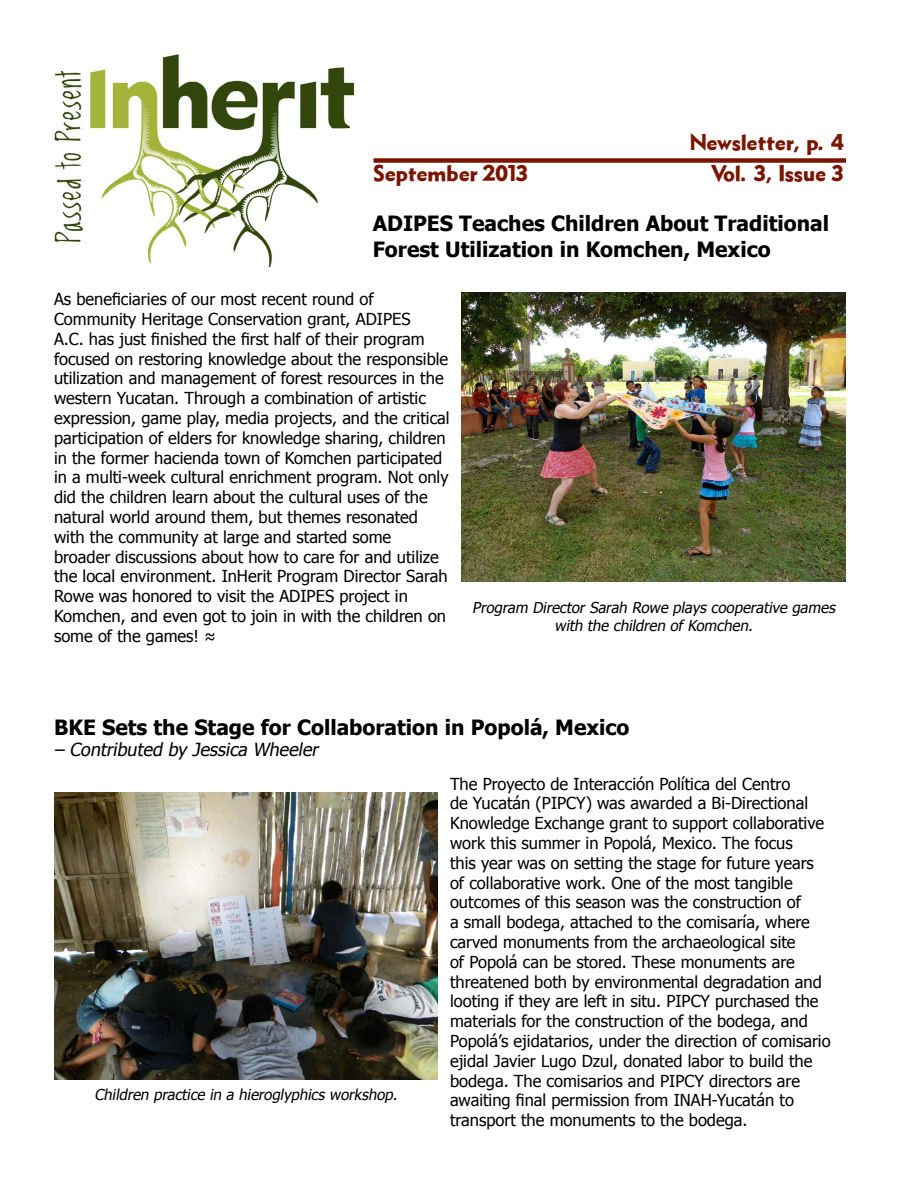
<style>
.page{position:relative;width:900px;height:1200px;background:#fff}
.page>*{position:absolute;margin:0;border:0;box-sizing:border-box;transform-origin:0 0}
.t1{font:700 21px/25.2px "Tahoma";color:#000}
.t2{font:21px "Metro Black HPLHS";letter-spacing:.03em;color:#7a1600}
.t3{font:italic 18px "Tahoma";color:#000}
.t4{font:16.5px/19.8px "Tahoma";color:#000}
.t5{font:italic 15px/18px "Tahoma";color:#000;text-align:center}
</style>
<div class="page">
<img style="left:54px;top:54px;width:300px;height:213px">
<div style="left:374px;top:158px;width:472px;height:5px;background:#7a1600"></div>
<img style="left:54px;top:792px;width:384px;height:288px">
<img style="left:461px;top:292px;width:385px;height:289px">
<p class="t2" style="left:690px;top:131px;width:155px">Newsletter, p. 4</p>
<p class="t2" style="left:374px;top:163px;width:155px">September 2013</p>
<p class="t2" style="left:711px;top:163px;width:133px">Vol. 3, Issue 3</p>
<p class="t1" style="left:373px;top:210px;width:458px">ADIPES Teaches Children About Traditional<br>Forest Utilization in Komchen, Mexico</p>
<p class="t4" style="left:54px;top:288px;width:397px">As beneficiaries of our most recent round of Community Heritage Conservation grant, ADIPES<br>A.C. has just finished the first half of their program focused on restoring knowledge about the responsible utilization and management of forest resources in the western Yucatan. Through a combination of artistic expression, game play, media projects, and the critical participation of elders for knowledge sharing, children in the former hacienda town of Komchen participated in a multi-week cultural enrichment program. Not only did the children learn about the cultural uses of the natural world around them, but themes resonated with the community at large and started some broader discussions about how to care for and utilize the local environment. InHerit Program Director Sarah Rowe was honored to visit the ADIPES project in Komchen, and even got to join in with the children on some of the games! ≈</p>
<p class="t5" style="left:472px;top:598px;width:368px">Program Director Sarah Rowe plays cooperative games with the children of Komchen.</p>
<p class="t1" style="left:54px;top:713px;width:577px">BKE Sets the Stage for Collaboration in Popolá, Mexico</p>
<p class="t3" style="left:54px;top:738px;width:269px">– Contributed by Jessica Wheeler</p>
<p class="t5" style="left:95px;top:1085px;width:308px">Children practice in a hieroglyphics workshop.</p>
<p class="t4" style="left:450px;top:773px;width:382px">The Proyecto de Interacción Política del Centro<br>de Yucatán (PIPCY) was awarded a Bi-Directional Knowledge Exchange grant to support collaborative work this summer in Popolá, Mexico. The focus<br>this year was on setting the stage for future years of collaborative work. One of the most tangible outcomes of this season was the construction of<br>a small bodega, attached to the comisaría, where carved monuments from the archaeological site<br>of Popolá can be stored. These monuments are threatened both by environmental degradation and looting if they are left in situ. PIPCY purchased the materials for the construction of the bodega, and Popolá’s ejidatarios, under the direction of comisario ejidal Javier Lugo Dzul, donated labor to build the bodega. The comisarios and PIPCY directors are awaiting final permission from INAH-Yucatán to transport the monuments to the bodega.</p>
</div>
